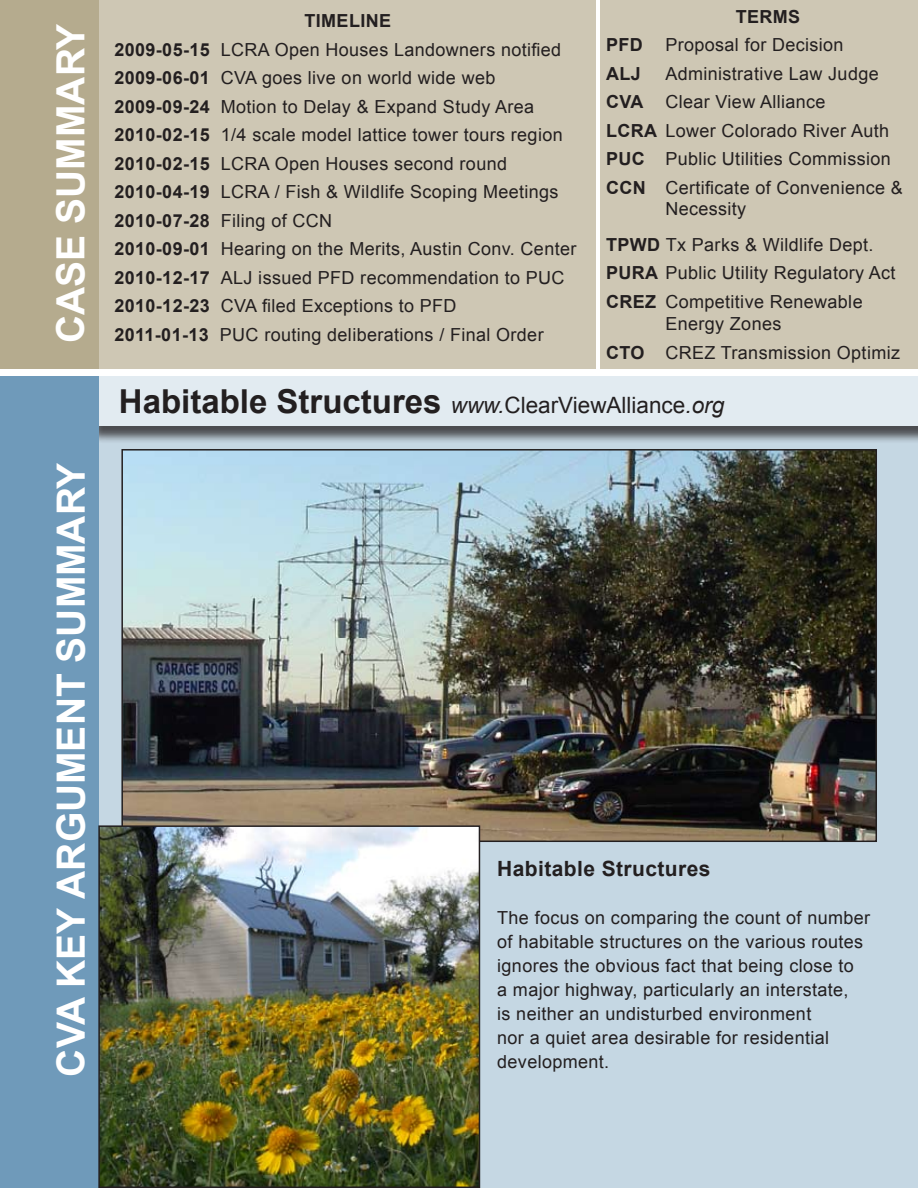
<style>
.page{position:relative;width:918px;height:1188px;background:#fff}
.page>*{position:absolute;margin:0;border:0;box-sizing:border-box;transform-origin:0 0}
.t1{font:700 39px "Arial";color:#fff}
.t2{font:700 33px "Arial";color:#231f20}
.t3{font:700 21px "Arial";letter-spacing:.02em;color:#231f20}
.t4{font:18px/28.5px "Arial";letter-spacing:.02em;color:#231f20}
.t5{font:700 18px "Arial";letter-spacing:.02em;color:#231f20}
.s1{font-weight:700}
.s2{font-weight:400;font-style:italic;font-size:22.5px}
.s3{font-weight:400;font-size:22.5px}
</style>
<div class="page">
<div style="left:95px;top:376px;width:823px;height:812px;background:#c5d7e3"></div>
<div style="left:87px;top:379px;width:831px;height:65px;background:#231f20;opacity:.75"></div>
<div style="left:85px;top:376px;width:833px;height:50px;background:#e2ebf1"></div>
<div style="left:0;top:376px;width:98px;height:812px;background:#6f9aba"></div>
<img style="left:124px;top:452px;width:750px;height:387px">
<div style="left:90px;top:0;width:506px;height:369px;background:#cec7b4"></div>
<div style="left:0;top:0;width:99px;height:369px;background:#b5ab8e"></div>
<div style="left:600px;top:0;width:318px;height:369px;background:#cec7b4"></div>
<img style="left:101px;top:828px;width:376px;height:357px">
<div style="left:98px;top:825px;width:382px;height:363px;border:2px solid #231f20"></div>
<h1 class="t1" style="left:45px;top:343px;width:321px;rotate:-90deg">Case Summary</h1>
<h1 class="t1" style="left:45px;top:1077px;width:615px;rotate:-90deg">CVA Key Argument summary</h1>
<p class="t4" style="left:114px;top:7px;width:463px;text-indent:190px"><span class="s1">TIMELINE<br>2009-05-15</span> LCRA Open Houses Landowners notified <span class="s1">2009-06-01</span> CVA goes live on world wide web <span class="s1">2009-09-24</span> Motion to Delay &amp; Expand Study Area <span class="s1">2010-02-15</span> 1/4 scale model lattice tower tours region <span class="s1">2010-02-15</span> LCRA Open Houses second round <span class="s1">2010-04-19</span> LCRA / Fish &amp; Wildlife Scoping Meetings <span class="s1">2010-07-28</span> Filing of CCN<br><span class="s1">2010-09-01</span> Hearing on the Merits, Austin Conv. Center <span class="s1">2010-12-17</span> ALJ issued PFD recommendation to PUC <span class="s1">2010-12-23</span> CVA filed Exceptions to PFD<br><span class="s1">2011-01-13</span> PUC routing deliberations / Final Order</p>
<p class="t5" style="left:736px;top:5px;width:14px">TERM</p>
<p class="t5" style="left:788px;top:5px;width:14px">S</p>
<p class="t5" style="left:606px;top:33px;width:38px">PFD</p>
<p class="t4" style="left:665px;top:31px;width:180px">Proposal for Decision</p>
<p class="t5" style="left:606px;top:62px;width:36px">ALJ</p>
<p class="t4" style="left:606px;top:59px;width:286px;text-indent:59px">Administrative Law Judge<br><span class="s1">CVA</span> Clear View Alliance<br><span class="s1">LCRA</span> Lower Colorado River Auth<br><span class="s1">PUC</span> Public Utilities Commission<br><span class="s1">CCN</span></p>
<p class="t4" style="left:665px;top:177px;width:239px;line-height:21px">Certificate of Convenience &amp;<br>Necessity</p>
<p class="t4" style="left:606px;top:230px;width:291px"><span class="s1">TPWD</span> Tx Parks &amp; Wildlife Dept.<br><span class="s1">PURA</span> Public Utility Regulatory Act<br><span class="s1">CREZ</span> Competitive Renewable</p>
<p class="t4" style="left:606px;top:310px;width:296px;text-indent:59px">Energy Zones<br><span class="s1">CTO</span> CREZ Transmission Optimiz</p>
<h2 class="t2" style="left:119px;top:380px;width:607px">Habitable Structures <span class="s2">www.</span><span class="s3">ClearViewAlliance</span><span class="s2">.org</span></h2>
<p class="t3" style="left:497px;top:855px;width:215px">Habitable Structures</p>
<p class="t4" style="left:497px;top:906px;width:374px;line-height:24px">The focus on comparing the count of number of habitable structures on the various routes ignores the obvious fact that being close to<br>a major highway, particularly an interstate,<br>is neither an undisturbed environment<br>nor a quiet area desirable for residential development.</p>
</div>
